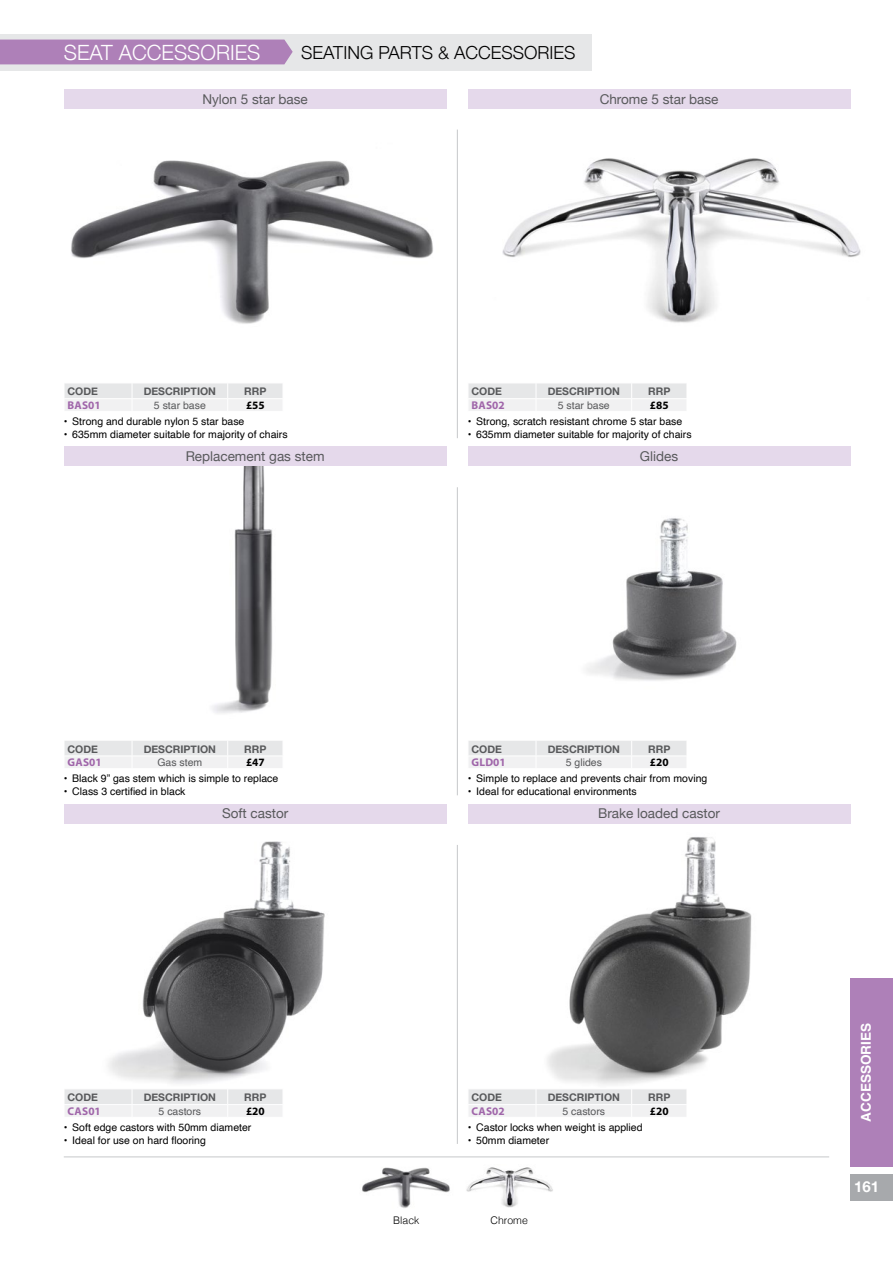
<style>
.page{position:relative;width:893px;height:1263px;background:#fff}
.page>*{position:absolute;margin:0;border:0;box-sizing:border-box;transform-origin:0 0}
.t1{font:300 21px "Helvetica Neue";color:#fff}
.t2{font:300 18px "Helvetica Neue";color:#000}
.t3{font:700 15px "Helvetica Neue";color:#fff}
.t4{font:13.5px "Helvetica Neue";color:#58595b}
.t5{font:700 13.5px "Helvetica";color:#fff}
.t6{font:700 11.25px "Myriad Pro";letter-spacing:.015em;color:#a066aa}
.t7{font:700 11.25px "Myriad Pro";color:#000}
.t8{font:10.5px "Helvetica";color:#000}
.t9{font:700 10.5px "Helvetica Neue";color:#58595b}
.t10{font:10.5px "Helvetica";color:#58595b}
.t11{font:300 10.5px "Helvetica";color:#000}
</style>
<div class="page">
<img style="left:362px;top:1167px;width:88px;height:41px">
<img style="left:466px;top:1167px;width:87px;height:41px">
<img style="left:71px;top:160px;width:362px;height:164px">
<img style="left:502px;top:158px;width:359px;height:165px">
<img style="left:212px;top:466px;width:61px;height:247px">
<img style="left:586px;top:518px;width:151px;height:163px">
<img style="left:108px;top:841px;width:217px;height:243px">
<img style="left:532px;top:823px;width:261px;height:262px">
<div style="left:0;top:34px;width:592px;height:36px;background:#e6e7e8"></div>
<div style="left:0;top:40px;width:293px;height:24px;background:#ae80b8"></div>
<div style="left:468px;top:804px;width:382px;height:19px;background:#e5d9eb"></div>
<div style="left:468px;top:446px;width:382px;height:20px;background:#e5d9eb"></div>
<div style="left:468px;top:89px;width:382px;height:20px;background:#e5d9eb"></div>
<div style="left:64px;top:804px;width:382px;height:19px;background:#e5d9eb"></div>
<div style="left:64px;top:446px;width:382px;height:20px;background:#e5d9eb"></div>
<div style="left:64px;top:89px;width:382px;height:20px;background:#e5d9eb"></div>
<svg style="left:64px;top:383px;width:219px;height:28px"></svg>
<svg style="left:468px;top:383px;width:219px;height:28px"></svg>
<svg style="left:64px;top:741px;width:219px;height:27px"></svg>
<svg style="left:468px;top:741px;width:219px;height:27px"></svg>
<svg style="left:64px;top:1089px;width:219px;height:28px"></svg>
<svg style="left:468px;top:1089px;width:219px;height:28px"></svg>
<hr style="left:64px;top:1157px;width:765px;height:1px;background:#c7c8ca">
<hr style="left:457px;top:130px;width:1px;height:308px;background:#c7c8ca">
<hr style="left:457px;top:487px;width:1px;height:308px;background:#c7c8ca">
<hr style="left:457px;top:845px;width:1px;height:299px;background:#c7c8ca">
<div style="left:850px;top:978px;width:43px;height:189px;background:#ae80b8"></div>
<div style="left:850px;top:1174px;width:43px;height:26px;background:#a7a9ac"></div>
<h1 class="t1" style="left:64px;top:35px;width:198px">SEAT ACCESSORIES</h1>
<h2 class="t2" style="left:301px;top:38px;width:276px">SEATING PARTS &amp; ACCESSORIES</h2>
<p class="t4" style="left:202px;top:89px;width:107px">Nylon 5 star base</p>
<p class="t4" style="left:600px;top:89px;width:120px">Chrome 5 star base</p>
<p class="t9" style="left:67px;top:383px;width:32px">CODE</p>
<p class="t9" style="left:144px;top:383px;width:74px">DESCRIPTION</p>
<p class="t9" style="left:244px;top:383px;width:24px">RRP</p>
<p class="t6" style="left:68px;top:398px;width:35px">BAS01</p>
<p class="t10" style="left:154px;top:397px;width:53px">5 star base</p>
<p class="t7" style="left:246px;top:398px;width:20px">£55</p>
<p class="t9" style="left:471px;top:383px;width:32px">CODE</p>
<p class="t9" style="left:548px;top:383px;width:74px">DESCRIPTION</p>
<p class="t9" style="left:648px;top:383px;width:24px">RRP</p>
<p class="t6" style="left:471px;top:398px;width:35px">BAS02</p>
<p class="t10" style="left:558px;top:397px;width:53px">5 star base</p>
<p class="t7" style="left:650px;top:398px;width:20px">£85</p>
<p class="t8" style="left:64px;top:413px;width:182px">• Strong and durable nylon 5 star base</p>
<p class="t8" style="left:64px;top:426px;width:225px">• 635mm diameter suitable for majority of chairs</p>
<p class="t8" style="left:468px;top:413px;width:216px">• Strong, scratch resistant chrome 5 star base</p>
<p class="t8" style="left:468px;top:426px;width:225px">• 635mm diameter suitable for majority of chairs</p>
<p class="t4" style="left:186px;top:446px;width:140px">Replacement gas stem</p>
<p class="t4" style="left:640px;top:446px;width:40px">Glides</p>
<p class="t9" style="left:67px;top:740px;width:32px">CODE</p>
<p class="t9" style="left:144px;top:740px;width:74px">DESCRIPTION</p>
<p class="t9" style="left:244px;top:740px;width:24px">RRP</p>
<p class="t6" style="left:68px;top:755px;width:36px">GAS01</p>
<p class="t10" style="left:157px;top:754px;width:46px">Gas stem</p>
<p class="t7" style="left:246px;top:755px;width:20px">£47</p>
<p class="t9" style="left:471px;top:740px;width:32px">CODE</p>
<p class="t9" style="left:548px;top:740px;width:74px">DESCRIPTION</p>
<p class="t9" style="left:648px;top:740px;width:24px">RRP</p>
<p class="t6" style="left:471px;top:755px;width:36px">GLD01</p>
<p class="t10" style="left:566px;top:754px;width:38px">5 glides</p>
<p class="t7" style="left:650px;top:755px;width:20px">£20</p>
<p class="t8" style="left:64px;top:770px;width:216px">• Black 9” gas stem which is simple to replace</p>
<p class="t8" style="left:64px;top:783px;width:123px">• Class 3 certified in black</p>
<p class="t8" style="left:468px;top:770px;width:241px">• Simple to replace and prevents chair from moving</p>
<p class="t8" style="left:468px;top:783px;width:170px">• Ideal for educational environments</p>
<p class="t4" style="left:222px;top:803px;width:68px">Soft castor</p>
<p class="t4" style="left:598px;top:803px;width:123px">Brake loaded castor</p>
<p class="t9" style="left:67px;top:1089px;width:32px">CODE</p>
<p class="t9" style="left:144px;top:1089px;width:74px">DESCRIPTION</p>
<p class="t9" style="left:244px;top:1089px;width:24px">RRP</p>
<p class="t6" style="left:68px;top:1104px;width:35px">CAS01</p>
<p class="t10" style="left:159px;top:1103px;width:44px">5 castors</p>
<p class="t7" style="left:246px;top:1104px;width:20px">£20</p>
<p class="t8" style="left:64px;top:1119px;width:189px">• Soft edge castors with 50mm diameter</p>
<p class="t8" style="left:64px;top:1132px;width:144px">• Ideal for use on hard flooring</p>
<p class="t9" style="left:471px;top:1089px;width:32px">CODE</p>
<p class="t9" style="left:548px;top:1089px;width:74px">DESCRIPTION</p>
<p class="t9" style="left:648px;top:1089px;width:24px">RRP</p>
<p class="t6" style="left:471px;top:1104px;width:35px">CAS02</p>
<p class="t10" style="left:563px;top:1103px;width:44px">5 castors</p>
<p class="t7" style="left:650px;top:1104px;width:20px">£20</p>
<p class="t8" style="left:468px;top:1119px;width:176px">• Castor locks when weight is applied</p>
<p class="t8" style="left:468px;top:1132px;width:83px">• 50mm diameter</p>
<p class="t11" style="left:393px;top:1211px;width:28px">Black</p>
<p class="t11" style="left:491px;top:1211px;width:39px">Chrome</p>
<p class="t5" style="left:855px;top:1121px;width:100px;rotate:-90deg">ACCESSORIES</p>
<h3 class="t3" style="left:854px;top:1174px;width:27px">161</h3>
</div>
